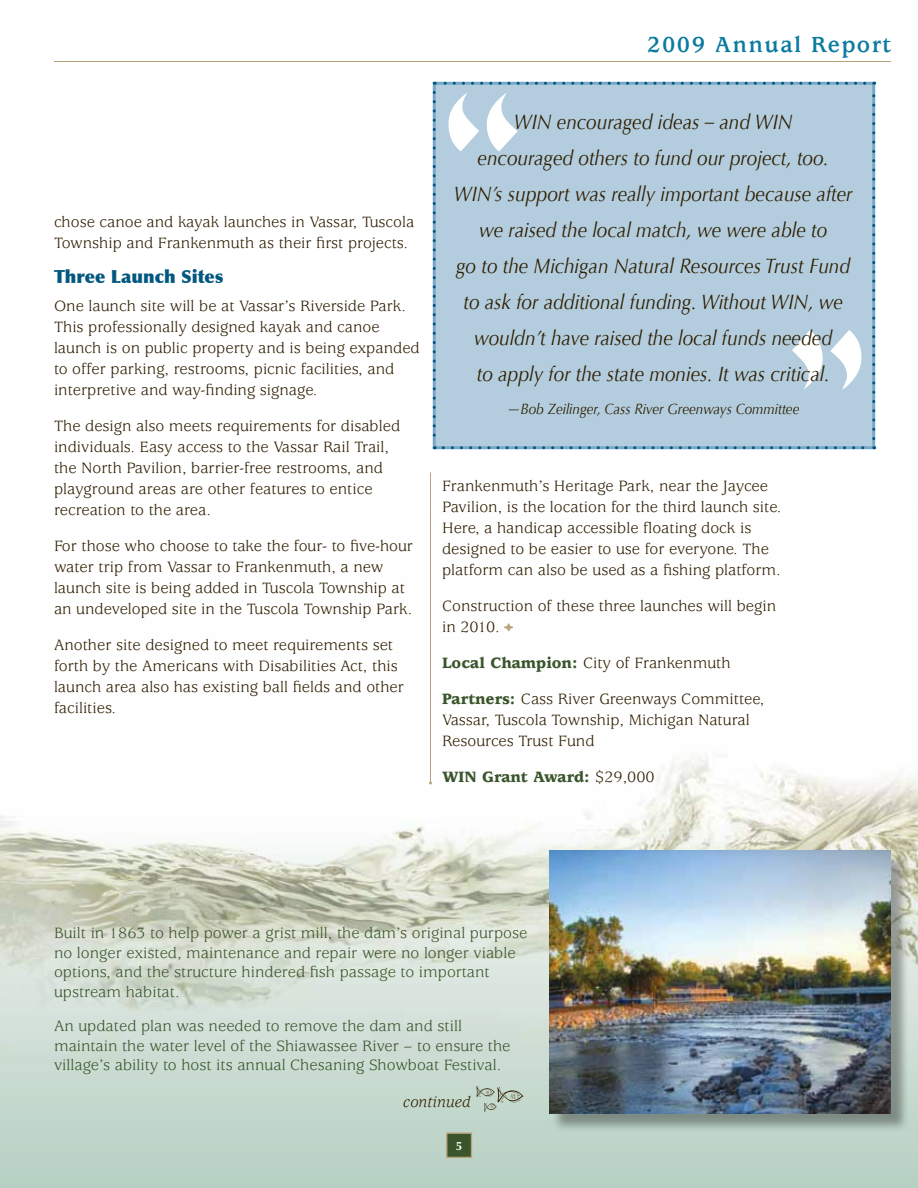
<style>
.page{position:relative;width:918px;height:1188px;background:#fff}
.page>*{position:absolute;margin:0;border:0;box-sizing:border-box;transform-origin:0 0}
.t1{font:700 24px "Usherwood";letter-spacing:.06em;color:#0a7aa0}
.t2{font:italic 21px/36px "Optima";color:#2e1e00;text-align:center;scale:.9 1}
.t3{font:900 18px "Optima";color:#00577f}
.t4{font:16.5px/21px "Usherwood";color:#2e1e00}
.t5{font:16.5px/19.5px "Usherwood";color:#3a552b}
.t6{font:900 16.5px "Usherwood";color:#3a552b}
.t7{font:italic 16.5px "Usherwood";color:#2e1e00}
.t8{font:italic 15px "Optima";color:#2e1e00;scale:.9 1}
.t9{font:700 12px "Optima";color:#fff}
.s1{font-weight:900;color:#3a552b}
.s2{font-weight:400;color:#2e1e00}
</style>
<div class="page">
<div style="left:0;top:819px;width:918px;height:369px;background:#bdd4c8"></div>
<img style="left:0;top:752px;width:918px;height:345px">
<div style="left:433px;top:82px;width:442px;height:367px;background:#b3cddf"></div>
<svg style="left:433px;top:92px;width:3px;height:357px"></svg>
<svg style="left:443px;top:446px;width:432px;height:3px"></svg>
<svg style="left:872px;top:82px;width:3px;height:357px"></svg>
<svg style="left:434px;top:82px;width:431px;height:3px"></svg>
<svg style="left:448px;top:92px;width:70px;height:60px"></svg>
<svg style="left:504px;top:624px;width:9px;height:7px"></svg>
<div style="left:504px;top:623px;width:9px;height:9px;border:1px solid #b7a37c;border-radius:50%"></div>
<div style="left:551px;top:853px;width:359px;height:279px;background:#000;opacity:.35"></div>
<img style="left:549px;top:850px;width:342px;height:264px">
<div style="left:446px;top:1133px;width:26px;height:25px;background:#3a552b;border:1px solid #b7a37c"></div>
<hr style="left:430px;top:472px;width:1px;height:311px;background:#b7a37c">
<svg style="left:792px;top:330px;width:69px;height:60px"></svg>
<svg style="left:476px;top:1086px;width:47px;height:26px"></svg>
<hr style="left:54px;top:61px;width:837px;height:1px;background:#b7a37c">
<p class="t4" style="left:54px;top:212px;width:362px">chose canoe and kayak launches in Vassar, Tuscola<br>Township and Frankenmuth as their first projects.</p>
<p class="t3" style="left:54px;top:266px;width:171px">Three Launch Sites</p>
<p class="t4" style="left:54px;top:296px;width:367px">One launch site will be at Vassar’s Riverside Park.<br>This professionally designed kayak and canoe launch is on public property and is being expanded to offer parking, restrooms, picnic facilities, and interpretive and way-finding signage.</p>
<p class="t4" style="left:54px;top:416px;width:348px">The design also meets requirements for disabled individuals. Easy access to the Vassar Rail Trail, the North Pavilion, barrier-free restrooms, and playground areas are other features to entice recreation to the area.</p>
<p class="t4" style="left:54px;top:536px;width:361px">For those who choose to take the four- to five-hour water trip from Vassar to Frankenmuth, a new launch site is being added in Tuscola Township at an undeveloped site in the Tuscola Township Park.</p>
<p class="t4" style="left:54px;top:635px;width:351px">Another site designed to meet requirements set forth by the Americans with Disabilities Act, this launch area also has existing ball fields and other facilities.</p>
<h1 class="t1" style="left:647px;top:32px;width:245px">2009 Annual Report</h1>
<p class="t2" style="left:454px;top:104px;width:445px">WIN encouraged ideas – and WIN<br>encouraged others to fund our project, too.<br>WIN’s support was really important because after we raised the local match, we were able to<br>go to the Michigan Natural Resources Trust Fund to ask for additional funding. Without WIN, we wouldn’t have raised the local funds needed<br>to apply for the state monies. It was critical.</p>
<p class="t8" style="left:507px;top:400px;width:326px">—Bob Zeilinger, Cass River Greenways Committee</p>
<p class="t4" style="left:442px;top:476px;width:341px">Frankenmuth’s Heritage Park, near the Jaycee Pavilion, is the location for the third launch site.<br>Here, a handicap accessible floating dock is designed to be easier to use for everyone. The platform can also be used as a fishing platform.</p>
<p class="t4" style="left:442px;top:596px;width:336px">Construction of these three launches will begin in 2010.</p>
<p class="t4" style="left:442px;top:645px;width:324px;line-height:36px"><span class="s1">Local Champion:</span> City of Frankenmuth<br><span class="s1">Partners:</span> Cass River Greenways Committee,</p>
<p class="t4" style="left:442px;top:710px;width:309px">Vassar, Tuscola Township, Michigan Natural<br>Resources Trust Fund</p>
<p class="t6" style="left:442px;top:767px;width:214px">WIN Grant Award: <span class="s2">$29,000</span></p>
<p class="t5" style="left:54px;top:924px;width:475px">Built in 1863 to help power a grist mill, the dam’s original purpose no longer existed, maintenance and repair were no longer viable options, and the structure hindered fish passage to important upstream habitat.</p>
<p class="t5" style="left:54px;top:1017px;width:458px">An updated plan was needed to remove the dam and still maintain the water level of the Shiawassee River – to ensure the village’s ability to host its annual Chesaning Showboat Festival.</p>
<p class="t7" style="left:403px;top:1093px;width:68px">continued</p>
<p class="t9" style="left:456px;top:1139px;width:8px">5</p>
</div>
